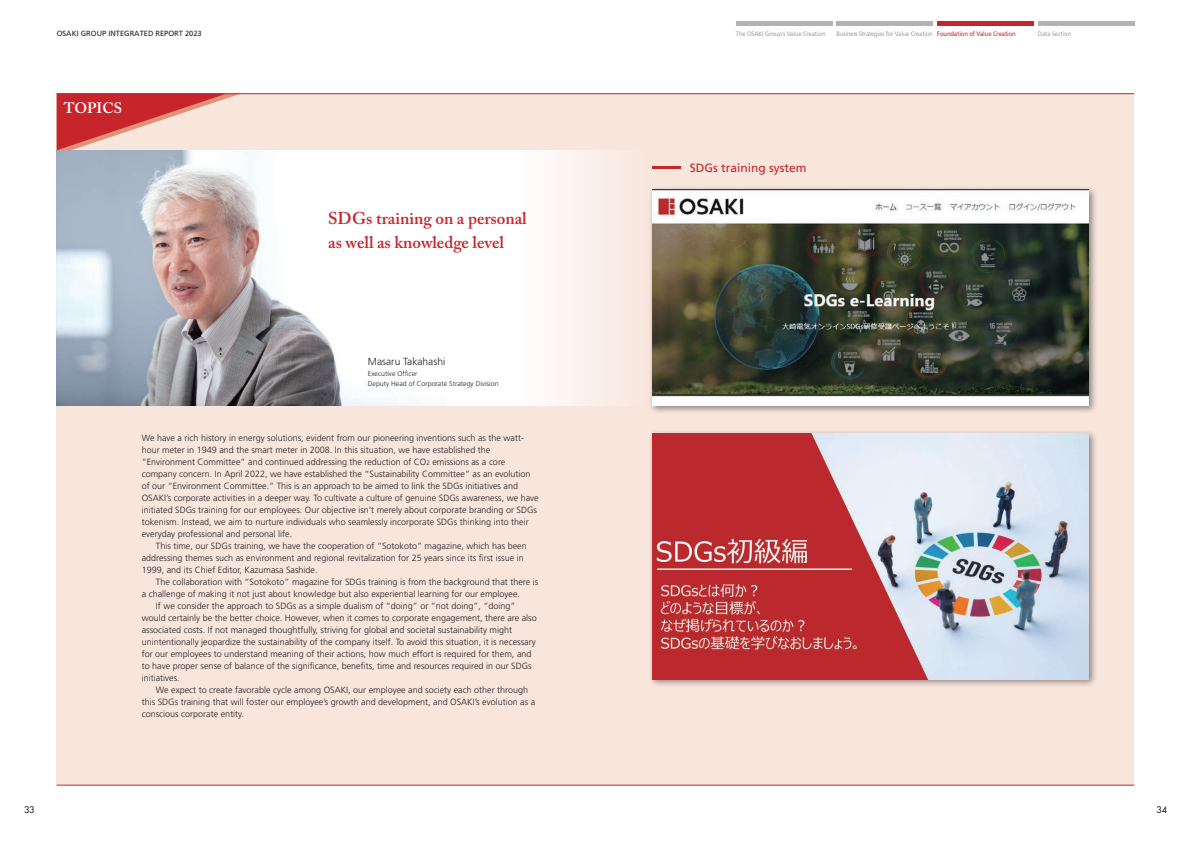
<style>
.page{position:relative;width:1191px;height:842px;background:#fff}
.page>*{position:absolute;margin:0;border:0;box-sizing:border-box;transform-origin:0 0}
.t1{font:600 17px/24px "Adobe Caslon Pro";color:#c8242b}
.t2{font:600 15px "Adobe Caslon Pro";color:#fff}
.t3{font:12px "Frutiger LT Std";color:#c8242b}
.t4{font:300 10.2px "Frutiger LT Std";color:#231f20}
.t5{font:300 9px/12px "Frutiger LT Std";color:#231f20}
.t6{font:500 9px "Futura Std";color:#231f20}
.t7{font:7.5px "Frutiger LT Std";color:#231f20}
.t8{font:300 7px/10px "Frutiger LT Std";color:#231f20}
.t9{font:6.5px "Frutiger LT Std";letter-spacing:-.02em;color:#9d9fa2;scale:.88 1}
.t10{font:6.5px "Frutiger LT Std";letter-spacing:-.02em;color:#9d9fa2;scale:.9 1}
.s1{color:#c8242b}
.s2{font-size:6.3px}
</style>
<div class="page">
<div style="left:57px;top:94px;width:1077px;height:691px;background:#f8e5dc"></div>
<svg style="left:446px;top:150px;width:164px;height:255px;background:#fdf9f8"></svg>
<img style="left:57px;top:150px;width:389px;height:255px">
<hr style="left:57px;top:94px;width:1077px;height:1px;background:#c8242b">
<hr style="left:57px;top:785px;width:1077px;height:1px;background:#c8242b">
<svg style="left:57px;top:94px;width:184px;height:56px"></svg>
<hr style="left:652px;top:166px;width:28px;height:3px;background:#c8242b">
<div style="left:648px;top:429px;width:449px;height:258px;background:#231f20;opacity:.5"></div>
<img style="left:652px;top:434px;width:437px;height:245px">
<div style="left:648px;top:185px;width:449px;height:229px;background:#231f20;opacity:.5"></div>
<img style="left:652px;top:190px;width:437px;height:215px">
<hr style="left:736px;top:21px;width:96px;height:4px;background:#b2b3b7">
<hr style="left:836px;top:21px;width:97px;height:4px;background:#b2b3b7">
<hr style="left:937px;top:21px;width:96px;height:4px;background:#c8242b">
<hr style="left:1037px;top:21px;width:97px;height:4px;background:#b2b3b7">
<p class="t7" style="left:57px;top:29px;width:147px">OSAKI GROUP INTEGRATED REPORT 2023</p>
<p class="t10" style="left:736px;top:30px;width:101px">The OSAKI Group’s Value Creation</p>
<p class="t9" style="left:836px;top:30px;width:205px">Business Strategies for Value Creation <span class="s1">Foundation of Value Creation</span></p>
<p class="t10" style="left:1037px;top:30px;width:39px">Data Section</p>
<h2 class="t2" style="left:64px;top:99px;width:60px">TOPICS</h2>
<h1 class="t1" style="left:328px;top:206px;width:200px">SDGs training on a personal as well as knowledge level</h1>
<p class="t4" style="left:368px;top:356px;width:79px">Masaru Takahashi</p>
<p class="t8" style="left:368px;top:369px;width:132px">Executive Officer<br>Deputy Head of Corporate Strategy Division</p>
<p class="t5" style="left:142px;top:432px;width:398px">We have a rich history in energy solutions, evident from our pioneering inventions such as the watt&shy;hour meter in 1949 and the smart meter in 2008. In this situation, we have established the “Environment Committee” and continued addressing the reduction of CO<span class="s2">2</span> emissions as a core company concern. In April 2022, we have established the “Sustainability Committee” as an evolution of our “Environment Committee.” This is an approach to be aimed to link the SDGs initiatives and OSAKI’s corporate activities in a deeper way. To cultivate a culture of genuine SDGs awareness, we have initiated SDGs training for our employees. Our objective isn’t merely about corporate branding or SDGs tokenism. Instead, we aim to nurture individuals who seamlessly incorporate SDGs thinking into their everyday professional and personal life.</p>
<p class="t5" style="left:142px;top:540px;width:386px;text-indent:14px">This time, our SDGs training, we have the cooperation of “Sotokoto” magazine, which has been addressing themes such as environment and regional revitalization for 25 years since its first issue in<br>1999, and its Chief Editor, Kazumasa Sashide.</p>
<p class="t5" style="left:156px;top:576px;width:384px">The collaboration with “Sotokoto” magazine for SDGs training is from the background that there is</p>
<p class="t5" style="left:142px;top:588px;width:380px">a challenge of making it not just about knowledge but also experiential learning for our employee.</p>
<p class="t5" style="left:156px;top:600px;width:361px">If we consider the approach to SDGs as a simple dualism of “doing” or “not doing”, “doing”</p>
<p class="t5" style="left:142px;top:612px;width:396px">would certainly be the better choice. However, when it comes to corporate engagement, there are also</p>
<p class="t5" style="left:142px;top:624px;width:372px">associated costs. If not managed thoughtfully, striving for global and societal sustainability might</p>
<p class="t5" style="left:142px;top:636px;width:395px">unintentionally jeopardize the sustainability of the company itself. To avoid this situation, it is necessary</p>
<p class="t5" style="left:142px;top:648px;width:391px">for our employees to understand meaning of their actions, how much effort is required for them, and</p>
<p class="t5" style="left:142px;top:660px;width:391px">to have proper sense of balance of the significance, benefits, time and resources required in our SDGs</p>
<p class="t5" style="left:142px;top:672px;width:39px">initiatives.</p>
<p class="t5" style="left:156px;top:684px;width:374px">We expect to create favorable cycle among OSAKI, our employee and society each other through</p>
<p class="t5" style="left:142px;top:696px;width:395px">this SDGs training that will foster our employee’s growth and development, and OSAKI’s evolution as a</p>
<p class="t5" style="left:142px;top:708px;width:104px">conscious corporate entity.</p>
<h3 class="t3" style="left:690px;top:160px;width:118px">SDGs training system</h3>
<p class="t6" style="left:24px;top:804px;width:12px">33</p>
<p class="t6" style="left:1156px;top:804px;width:12px">34</p>
</div>
